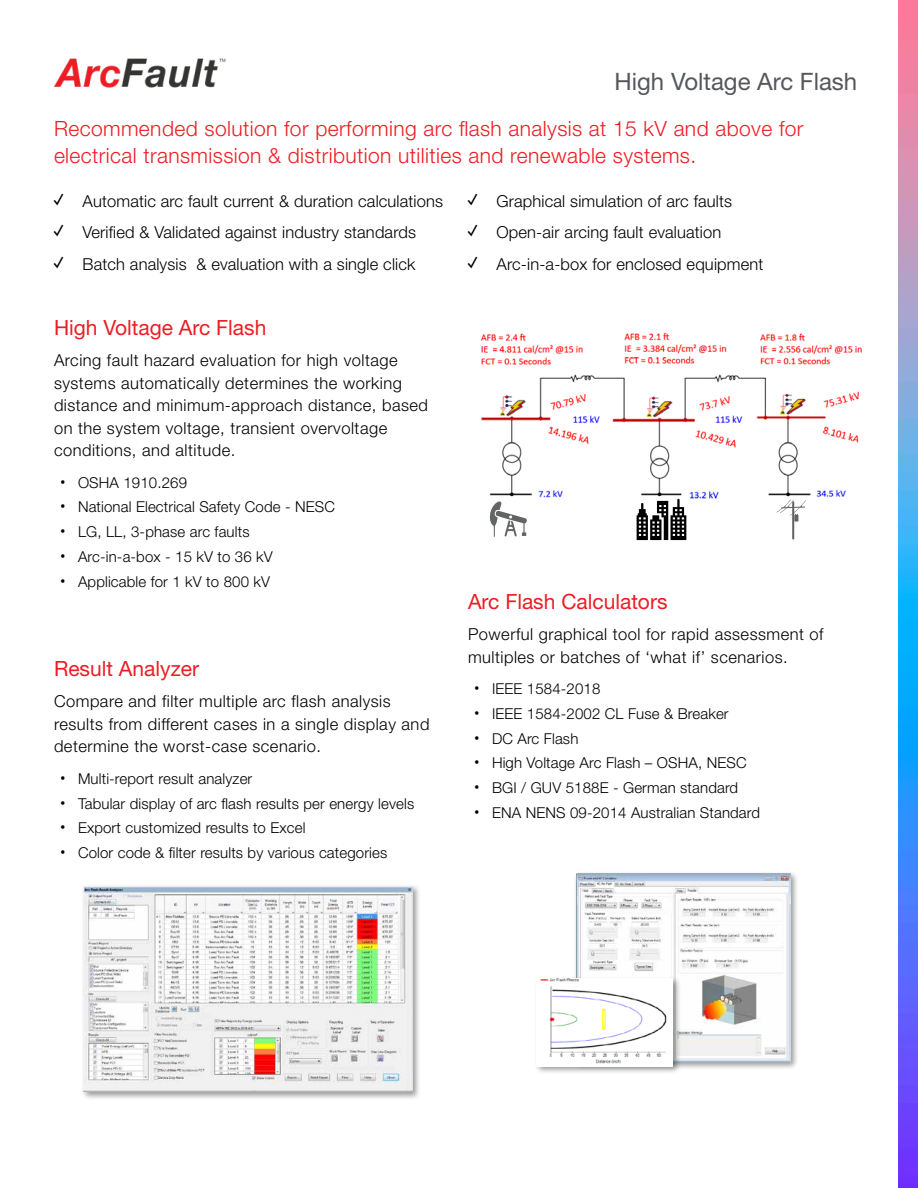
<style>
.page{position:relative;width:918px;height:1188px;background:#fff}
.page>*{position:absolute;margin:0;border:0;box-sizing:border-box;transform-origin:0 0}
.t1{font:24px "Helvetica Neue LT Pro";color:#54575c}
.t2{font:300 21px/27px "Helvetica Neue LT Pro";letter-spacing:.02em;color:#ed1d24}
.t3{font:21px "Helvetica Neue LT Pro";color:#ed1d24}
.t4{font:300 16.5px/22.5px "Helvetica Neue LT Pro";letter-spacing:.03em;color:#000}
.t5{font:300 16.5px "Helvetica Neue LT Pro";letter-spacing:.01em;color:#000}
.t6{font:300 15px "Helvetica Neue LT Pro";letter-spacing:.01em;color:#000}
.s1{font-family:"Proxima Nova";font-weight:700;font-size:18px}
.s2{font-family:"Roboto";font-weight:400;font-size:16.5px}
</style>
<div class="page">
<img style="left:898px;top:0;width:20px;height:1188px">
<div style="left:574px;top:871px;width:225px;height:199px;background:#000;opacity:.4"></div>
<img style="left:576px;top:873px;width:214px;height:189px">
<div style="left:534px;top:976px;width:147px;height:99px;background:#000;opacity:.4"></div>
<img style="left:537px;top:979px;width:136px;height:87px">
<div style="left:81px;top:884px;width:340px;height:216px;background:#000;opacity:.4"></div>
<img style="left:84px;top:887px;width:328px;height:205px">
<img style="left:480px;top:332px;width:382px;height:168px">
<svg style="left:776px;top:500px;width:30px;height:39px"></svg>
<svg style="left:490px;top:501px;width:37px;height:36px"></svg>
<svg style="left:637px;top:499px;width:49px;height:41px"></svg>
<img style="left:54px;top:58px;width:172px;height:30px">
<h1 class="t1" style="left:615px;top:67px;width:244px">High Voltage Arc Flash</h1>
<h2 class="t2" style="left:54px;top:115px;width:751px">Recommended solution for performing arc flash analysis at 15 kV and above for electrical transmission &amp; distribution utilities and renewable systems.</h2>
<p class="t5" style="left:54px;top:191px;width:391px"><span class="s1">✓</span> Automatic arc fault current &amp; duration calculations</p>
<p class="t5" style="left:54px;top:222px;width:364px"><span class="s1">✓</span> Verified &amp; Validated against industry standards</p>
<p class="t5" style="left:54px;top:254px;width:363px"><span class="s1">✓</span> Batch analysis &amp; evaluation with a single click</p>
<h2 class="t3" style="left:54px;top:314px;width:214px">High Voltage Arc Flash</h2>
<p class="t4" style="left:54px;top:349px;width:376px">Arcing fault hazard evaluation for high voltage systems automatically determines the working distance and minimum-approach distance, based on the system voltage, transient overvoltage conditions, and altitude.</p>
<p class="t6" style="left:60px;top:473px;width:129px"><span class="s2">•</span> OSHA 1910.269</p>
<p class="t6" style="left:60px;top:498px;width:277px"><span class="s2">•</span> National Electrical Safety Code - NESC</p>
<p class="t6" style="left:60px;top:522px;width:191px"><span class="s2">•</span> LG, LL, 3-phase arc faults</p>
<p class="t6" style="left:60px;top:547px;width:214px"><span class="s2">•</span> Arc-in-a-box - 15 kV to 36 kV</p>
<p class="t6" style="left:60px;top:572px;width:212px"><span class="s2">•</span> Applicable for 1 kV to 800 kV</p>
<h2 class="t3" style="left:54px;top:656px;width:147px">Result Analyzer</h2>
<p class="t4" style="left:54px;top:690px;width:377px">Compare and filter multiple arc flash analysis results from different cases in a single display and determine the worst-case scenario.</p>
<p class="t6" style="left:60px;top:769px;width:194px"><span class="s2">•</span> Multi-report result analyzer</p>
<p class="t6" style="left:60px;top:794px;width:356px"><span class="s2">•</span> Tabular display of arc flash results per energy levels</p>
<p class="t6" style="left:60px;top:819px;width:247px"><span class="s2">•</span> Export customized results to Excel</p>
<p class="t6" style="left:60px;top:844px;width:329px"><span class="s2">•</span> Color code &amp; filter results by various categories</p>
<p class="t5" style="left:468px;top:191px;width:266px"><span class="s1">✓</span> Graphical simulation of arc faults</p>
<p class="t5" style="left:468px;top:222px;width:255px"><span class="s1">✓</span> Open-air arcing fault evaluation</p>
<p class="t5" style="left:468px;top:254px;width:297px"><span class="s1">✓</span> Arc-in-a-box for enclosed equipment</p>
<h2 class="t3" style="left:468px;top:589px;width:201px">Arc Flash Calculators</h2>
<p class="t4" style="left:468px;top:623px;width:357px">Powerful graphical tool for rapid assessment of multiples or batches of ‘what if’ scenarios.</p>
<p class="t6" style="left:474px;top:680px;width:128px"><span class="s2">•</span> IEEE 1584-2018</p>
<p class="t6" style="left:474px;top:704px;width:256px"><span class="s2">•</span> IEEE 1584-2002 CL Fuse &amp; Breaker</p>
<p class="t6" style="left:474px;top:729px;width:106px"><span class="s2">•</span> DC Arc Flash</p>
<p class="t6" style="left:474px;top:754px;width:274px"><span class="s2">•</span> High Voltage Arc Flash – OSHA, NESC</p>
<p class="t6" style="left:474px;top:779px;width:266px"><span class="s2">•</span> BGI / GUV 5188E - German standard</p>
<p class="t6" style="left:474px;top:803px;width:288px"><span class="s2">•</span> ENA NENS 09-2014 Australian Standard</p>
</div>
